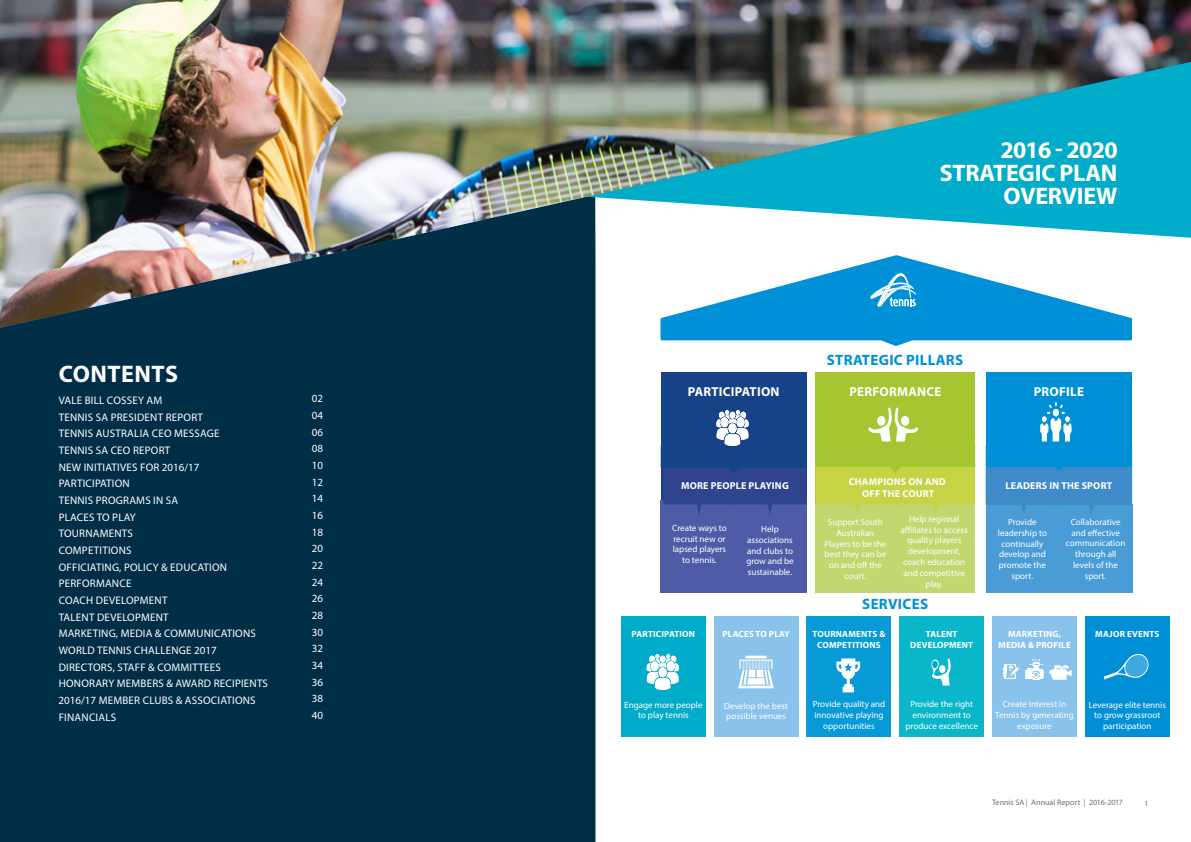
<style>
.page{position:relative;width:1191px;height:842px;background:#fff}
.page>*{position:absolute;margin:0;border:0;box-sizing:border-box;transform-origin:0 0}
.t1{font:700 24px/23px "Myriad Pro";letter-spacing:-.01em;color:#fff;text-align:right}
.t2{font:700 24px "Myriad Pro";letter-spacing:.02em;color:#fff}
.t3{font:700 15px "Myriad Pro";letter-spacing:.02em;color:#0090d7}
.t4{font:700 13px "Myriad Pro";letter-spacing:.02em;color:#fff}
.t5{font:11px/16.7px "Myriad Pro";letter-spacing:.02em;color:#fff;text-align:justify}
.t6{font:700 11px "Myriad Pro";color:#fff}
.t7{font:700 10px/12px "Myriad Pro";letter-spacing:.02em;color:#fff;text-align:center}
.t8{font:9px/10.8px "Myriad Pro";color:#fff;text-align:center}
.t9{font:700 9px/10.8px "Myriad Pro";letter-spacing:.02em;color:#fff;text-align:center}
.t10{font:8px "Myriad Pro";letter-spacing:.005em;color:#6f6e68}
</style>
<div class="page">
<div style="left:0;top:328px;width:595px;height:514px;background:#002e47"></div>
<img style="left:0;top:0;width:1191px;height:328px">
<div style="left:621px;top:616px;width:84px;height:120px;background:#00acc9"></div>
<div style="left:714px;top:616px;width:84px;height:120px;background:#89c2eb"></div>
<div style="left:815px;top:372px;width:160px;height:210px;background:#a5c531"></div>
<div style="left:806px;top:616px;width:85px;height:120px;background:#069ad7"></div>
<div style="left:986px;top:372px;width:145px;height:210px;background:#0090d7"></div>
<div style="left:899px;top:616px;width:85px;height:121px;background:#09b6ca"></div>
<div style="left:992px;top:616px;width:84px;height:121px;background:#89c2eb"></div>
<div style="left:1085px;top:616px;width:84px;height:120px;background:#0090d7"></div>
<svg style="left:738px;top:656px;width:35px;height:32px"></svg>
<svg style="left:646px;top:654px;width:33px;height:36px"></svg>
<svg style="left:660px;top:255px;width:471px;height:91px"></svg>
<svg style="left:931px;top:658px;width:19px;height:28px"></svg>
<svg style="left:836px;top:658px;width:24px;height:34px"></svg>
<div style="left:660px;top:372px;width:146px;height:153px;background:#164388"></div>
<svg style="left:1103px;top:654px;width:46px;height:25px"></svg>
<img style="left:1025px;top:659px;width:19px;height:21px">
<img style="left:1003px;top:664px;width:16px;height:15px">
<img style="left:1049px;top:658px;width:28px;height:26px">
<div style="left:660px;top:500px;width:78px;height:92px;background:#4e5ca7"></div>
<div style="left:733px;top:501px;width:73px;height:91px;background:#4e5ca7"></div>
<svg style="left:660px;top:410px;width:147px;height:105px"></svg>
<div style="left:815px;top:504px;width:80px;height:88px;background:#c3d770"></div>
<div style="left:893px;top:501px;width:82px;height:91px;background:#c3d770"></div>
<svg style="left:815px;top:407px;width:160px;height:108px"></svg>
<div style="left:986px;top:504px;width:73px;height:88px;background:#4a9cd6"></div>
<div style="left:1059px;top:504px;width:73px;height:88px;background:#4a9cd6"></div>
<svg style="left:985px;top:402px;width:147px;height:112px"></svg>
<h1 class="t2" style="left:59px;top:358px;width:121px">CONTENTS</h1>
<p class="t5" style="left:59px;top:392px;width:211px;text-align:left">VALE BILL COSSEY AM<br>TENNIS SA PRESIDENT REPORT<br>TENNIS AUSTRALIA CEO MESSAGE<br>TENNIS SA CEO REPORT<br>NEW INITIATIVES FOR 2016/17<br>PARTICIPATION<br>TENNIS PROGRAMS IN SA<br>PLACES TO PLAY<br>TOURNAMENTS<br>COMPETITIONS<br>OFFICIATING, POLICY &amp; EDUCATION<br>PERFORMANCE<br>COACH DEVELOPMENT<br>TALENT DEVELOPMENT<br>MARKETING, MEDIA &amp; COMMUNICATIONS<br>WORLD TENNIS CHALLENGE 2017<br>DIRECTORS, STAFF &amp; COMMITTEES<br>HONORARY MEMBERS &amp; AWARD RECIPIENTS<br>2016/17 MEMBER CLUBS &amp; ASSOCIATIONS<br>FINANCIALS</p>
<p class="t5" style="left:312px;top:390px;width:13px">02<br>04<br>06<br>08<br>10<br>12<br>14<br>16<br>18<br>20<br>22<br>24<br>26<br>28<br>30<br>32<br>34<br>36<br>38<br>40</p>
<h1 class="t1" style="left:939px;top:137px;width:179px">2016 - 2020<br>STRATEGIC PLAN<br>OVERVIEW</h1>
<h3 class="t4" style="left:688px;top:383px;width:93px">PARTICIPATION</h3>
<h2 class="t3" style="left:827px;top:350px;width:138px">STRATEGIC PILLARS</h2>
<h3 class="t4" style="left:849px;top:383px;width:93px">PERFORMANCE</h3>
<h3 class="t4" style="left:1033px;top:383px;width:52px">PROFILE</h3>
<p class="t7" style="left:681px;top:479px;width:109px">MORE PEOPLE PLAYING</p>
<p class="t7" style="left:848px;top:475px;width:99px">CHAMPIONS ON AND<br>OFF THE COURT</p>
<p class="t7" style="left:1005px;top:479px;width:108px">LEADERS IN THE SPORT</p>
<p class="t8" style="left:672px;top:522px;width:56px">Create ways to recruit new or lapsed players to tennis.</p>
<p class="t8" style="left:746px;top:523px;width:49px">Help associations and clubs to grow and be sustainable.</p>
<p class="t8" style="left:824px;top:516px;width:64px">Support South<br>Australian<br>Players to be the best they can be on and off the court.</p>
<p class="t8" style="left:900px;top:513px;width:68px">Help regional affiliates to access quality players development, coach education and competitive play.</p>
<p class="t6" style="left:858px;top:514px;width:79px">OFF THE COURT</p>
<p class="t8" style="left:998px;top:516px;width:51px">Provide leadership to continually develop and promote the sport.</p>
<p class="t8" style="left:1066px;top:516px;width:61px">Collaborative and effective communication through all levels of the sport.</p>
<h2 class="t3" style="left:862px;top:595px;width:67px">SERVICES</h2>
<p class="t9" style="left:631px;top:628px;width:65px">PARTICIPATION</p>
<p class="t9" style="left:722px;top:628px;width:69px">PLACES TO PLAY</p>
<p class="t9" style="left:812px;top:628px;width:74px">TOURNAMENTS &amp;<br>COMPETITIONS</p>
<p class="t9" style="left:910px;top:628px;width:64px">TALENT<br>DEVELOPMENT</p>
<p class="t9" style="left:998px;top:628px;width:74px">MARKETING,<br>MEDIA &amp; PROFILE</p>
<p class="t9" style="left:1095px;top:628px;width:66px">MAJOR EVENTS</p>
<p class="t8" style="left:624px;top:699px;width:80px">Engage more people to play tennis</p>
<p class="t8" style="left:724px;top:700px;width:65px;text-align:left">Develop the best possible venues</p>
<p class="t8" style="left:812px;top:698px;width:74px">Provide quality and innovative playing opportunities</p>
<p class="t8" style="left:905px;top:698px;width:74px">Provide the right environment to produce excellence</p>
<p class="t8" style="left:995px;top:698px;width:80px">Create interest in<br>Tennis by generating exposure</p>
<p class="t8" style="left:1088px;top:699px;width:79px">Leverage elite tennis to grow grassroot participation</p>
<p class="t10" style="left:992px;top:798px;width:132px">Tennis SA | Annual Report | 2016-2017</p>
<p class="t10" style="left:1144px;top:798px;width:6px">1</p>
</div>
